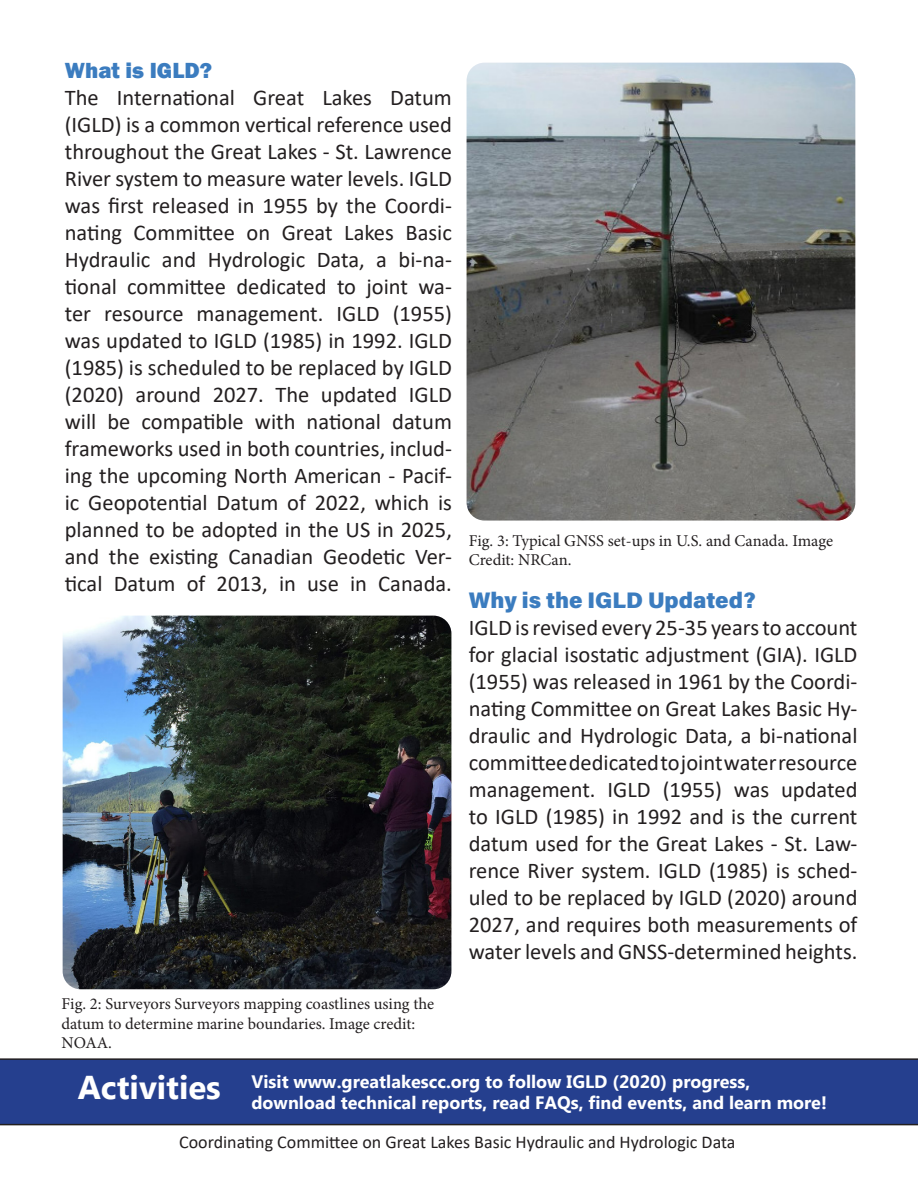
<style>
.page{position:relative;width:918px;height:1188px;background:#fff}
.page>*{position:absolute;margin:0;border:0;box-sizing:border-box;transform-origin:0 0}
.t1{font:700 33px "Microsoft New Tai Lue";color:#fff}
.t2{font:22.5px/27px "Calibri";color:#231f20;text-align:justify}
.t3{font:22.5px "Acumin Variable Concept";letter-spacing:-.005em;color:#3b7cbf}
.t4{font:800 22.5px "Franklin Gothic";color:#3b7cbf}
.t5{font:700 18px "Microsoft New Tai Lue";color:#fff}
.t6{font:18px "Calibri";color:#231f20}
.t7{font:16.5px/19.8px "Minion Pro";color:#231f20}
</style>
<div class="page">
<div style="left:0;top:1058px;width:918px;height:67px;background:#253f8e"></div>
<img style="left:63px;top:616px;width:388px;height:373px">
<img style="left:467px;top:63px;width:388px;height:458px">
<p class="t4" style="left:65px;top:56px;width:149px">What is IGLD?</p>
<p class="t2" style="left:65px;top:84px;width:389px">The International Great Lakes Datum (IGLD) is a common vertical reference used throughout the Great Lakes - St. Lawrence River system to measure water levels. IGLD was first released in 1955 by the Coordi&shy;nating Committee on Great Lakes Basic Hydraulic and Hydrologic Data, a bi-na&shy;tional committee dedicated to joint wa&shy;ter resource management. IGLD (1955) was updated to IGLD (1985) in 1992. IGLD (1985) is scheduled to be replaced by IGLD (2020) around 2027. The updated IGLD will be compatible with national datum frameworks used in both countries, includ&shy;ing the upcoming North American - Pacif&shy;ic Geopotential Datum of 2022, which is planned to be adopted in the US in 2025, and the existing Canadian Geodetic Ver&shy;tical Datum of 2013, in use in Canada.</p>
<p class="t7" style="left:62px;top:994px;width:374px">Fig. 2: Surveyors Surveyors mapping coastlines using the datum to determine marine boundaries. Image credit:<br>NOAA.</p>
<p class="t7" style="left:469px;top:530px;width:366px">Fig. 3: Typical GNSS set-ups in U.S. and Canada. Image<br>Credit: NRCan.</p>
<p class="t3" style="left:469px;top:585px;width:288px">Why is the IGLD Updated?</p>
<p class="t2" style="left:469px;top:614px;width:390px">IGLD is revised every 25-35 years to account for glacial isostatic adjustment (GIA). IGLD (1955) was released in 1961 by the Coordi&shy;nating Committee on Great Lakes Basic Hy&shy;draulic and Hydrologic Data, a bi-national committee dedicated to joint water resource management. IGLD (1955) was updated to IGLD (1985) in 1992 and is the current datum used for the Great Lakes - St. Law&shy;rence River system. IGLD (1985) is sched&shy;uled to be replaced by IGLD (2020) around 2027, and requires both measurements of</p>
<p class="t2" style="left:469px;top:938px;width:390px">water levels and GNSS-determined heights.</p>
<p class="t5" style="left:252px;top:1071px;width:500px">Visit www.greatlakescc.org to follow IGLD (2020) progress,</p>
<p class="t1" style="left:78px;top:1069px;width:145px">Activities</p>
<p class="t5" style="left:252px;top:1093px;width:577px">download technical reports, read FAQs, find events, and learn more!</p>
<p class="t6" style="left:179px;top:1129px;width:558px">Coordinating Committee on Great Lakes Basic Hydraulic and Hydrologic Data</p>
</div>
